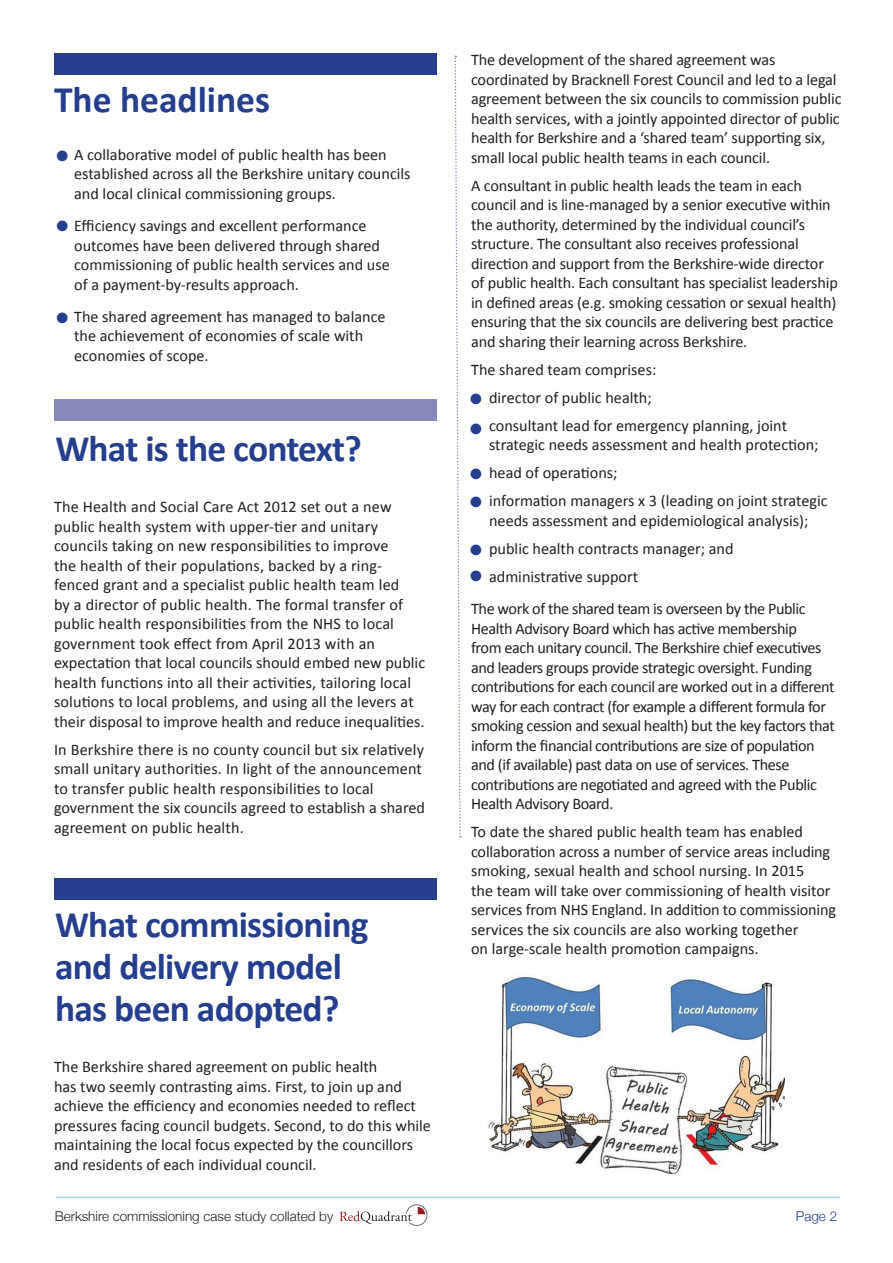
<style>
.page{position:relative;width:893px;height:1263px;background:#fff}
.page>*{position:absolute;margin:0;border:0;box-sizing:border-box;transform-origin:0 0}
.headline_paragraph{font:700 37.5px/42px "Calibri";letter-spacing:-.02em;color:#253f8e}
.headline_paragraph-2{font:700 37.5px "Calibri";color:#253f8e}
.t1{font:16.2px/19.5px "Calibri";color:#231f20}
.t2{font:16.2px/19.5px "Calibri";letter-spacing:-.025em;color:#231f20}
.t3{font:14.85px "Zapf Dingbats ITC";color:#253f8e}
.t4{font:300 13.5px "Helvetica Neue";color:#231f20}
.t5{font:300 13.5px "Helvetica Neue";color:#253f8e}
.s1{color:#253f8e}
</style>
<div class="page">
<hr style="left:56px;top:1196px;width:784px;height:2px;background:#b1d9e3">
<svg style="left:454px;top:56px;width:7px;height:781px"></svg>
<div style="left:54px;top:400px;width:383px;height:21px;background:#8688ba"></div>
<div style="left:54px;top:53px;width:383px;height:21px;background:#253f8e"></div>
<div style="left:54px;top:878px;width:383px;height:21px;background:#253f8e"></div>
<img style="left:488px;top:975px;width:296px;height:200px">
<svg style="left:339px;top:1204px;width:88px;height:22px"></svg>
<p class="headline_paragraph-2" style="left:54px;top:75px;width:218px">The headlines</p>
<p class="t1" style="left:74px;top:145px;width:338px;text-indent:-18px"><span class="s1">●</span> A collaborative model of public health has been established across all the Berkshire unitary councils and local clinical commissioning groups.</p>
<p class="t1" style="left:74px;top:216px;width:317px;text-indent:-18px"><span class="s1">●</span> Efficiency savings and excellent performance outcomes have been delivered through shared commissioning of public health services and use of a payment-by-results approach.</p>
<p class="t1" style="left:74px;top:307px;width:313px;text-indent:-18px"><span class="s1">●</span> The shared agreement has managed to balance the achievement of economies of scale with economies of scope.</p>
<p class="headline_paragraph" style="left:55px;top:427px;width:308px">What is the context?</p>
<p class="t1" style="left:54px;top:497px;width:373px">The Health and Social Care Act 2012 set out a new public health system with upper-tier and unitary councils taking on new responsibilities to improve<br>the health of their populations, backed by a ring&shy;fenced grant and a specialist public health team led<br>by a director of public health. The formal transfer of public health responsibilities from the NHS to local government took effect from April 2013 with an expectation that local councils should embed new public health functions into all their activities, tailoring local solutions to local problems, and using all the levers at their disposal to improve health and reduce inequalities.</p>
<p class="t1" style="left:54px;top:739px;width:373px">In Berkshire there is no county council but six relatively small unitary authorities. In light of the announcement to transfer public health responsibilities to local government the six councils agreed to establish a shared agreement on public health.</p>
<p class="headline_paragraph" style="left:55px;top:904px;width:315px">What commissioning and delivery model has been adopted?</p>
<p class="t1" style="left:54px;top:1057px;width:379px">The Berkshire shared agreement on public health<br>has two seemly contrasting aims. First, to join up and achieve the efficiency and economies needed to reflect pressures facing council budgets. Second, to do this while maintaining the local focus expected by the councillors and residents of each individual council.</p>
<p class="t1" style="left:471px;top:50px;width:372px">The development of the shared agreement was coordinated by Bracknell Forest Council and led to a legal agreement between the six councils to commission public health services, with a jointly appointed director of public health for Berkshire and a ‘shared team’ supporting six, small local public health teams in each council.</p>
<p class="t1" style="left:471px;top:176px;width:368px">A consultant in public health leads the team in each council and is line-managed by a senior executive within the authority, determined by the individual council’s structure. The consultant also receives professional direction and support from the Berkshire-wide director of public health. Each consultant has specialist leadership in defined areas (e.g. smoking cessation or sexual health) ensuring that the six councils are delivering best practice and sharing their learning across Berkshire.</p>
<p class="t1" style="left:471px;top:360px;width:187px">The shared team comprises:</p>
<p class="t1" style="left:470px;top:388px;width:183px"><span class="s1">●</span> director of public health;</p>
<p class="t1" style="left:489px;top:416px;width:331px">consultant lead for emergency planning, joint strategic needs assessment and health protection;</p>
<p class="t1" style="left:470px;top:463px;width:149px"><span class="s1">●</span> head of operations;</p>
<p class="t1" style="left:470px;top:491px;width:359px;text-align:center"><span class="s1">●</span> information managers x 3 (leading on joint strategic needs assessment and epidemiological analysis);</p>
<p class="t1" style="left:470px;top:539px;width:265px"><span class="s1">●</span> public health contracts manager; and</p>
<p class="t1" style="left:470px;top:567px;width:169px"><span class="s1">●</span> administrative support</p>
<p class="t2" style="left:471px;top:599px;width:365px">The work of the shared team is overseen by the Public Health Advisory Board which has active membership<br>from each unitary council. The Berkshire chief executives and leaders groups provide strategic oversight. Funding contributions for each council are worked out in a different way for each contract (for example a different formula for smoking cession and sexual health) but the key factors that inform the financial contributions are size of population and (if available) past data on use of services. These contributions are negotiated and agreed with the Public Health Advisory Board.</p>
<p class="t1" style="left:471px;top:822px;width:366px">To date the shared public health team has enabled collaboration across a number of service areas including smoking, sexual health and school nursing. In 2015<br>the team will take over commissioning of health visitor services from NHS England. In addition to commissioning services the six councils are also working together<br>on large-scale health promotion campaigns.</p>
<p class="t3" style="left:470px;top:421px;width:13px">●</p>
<p class="t4" style="left:55px;top:1205px;width:280px">Berkshire commissioning case study collated by</p>
<p class="t5" style="left:796px;top:1205px;width:43px">Page 2</p>
</div>
